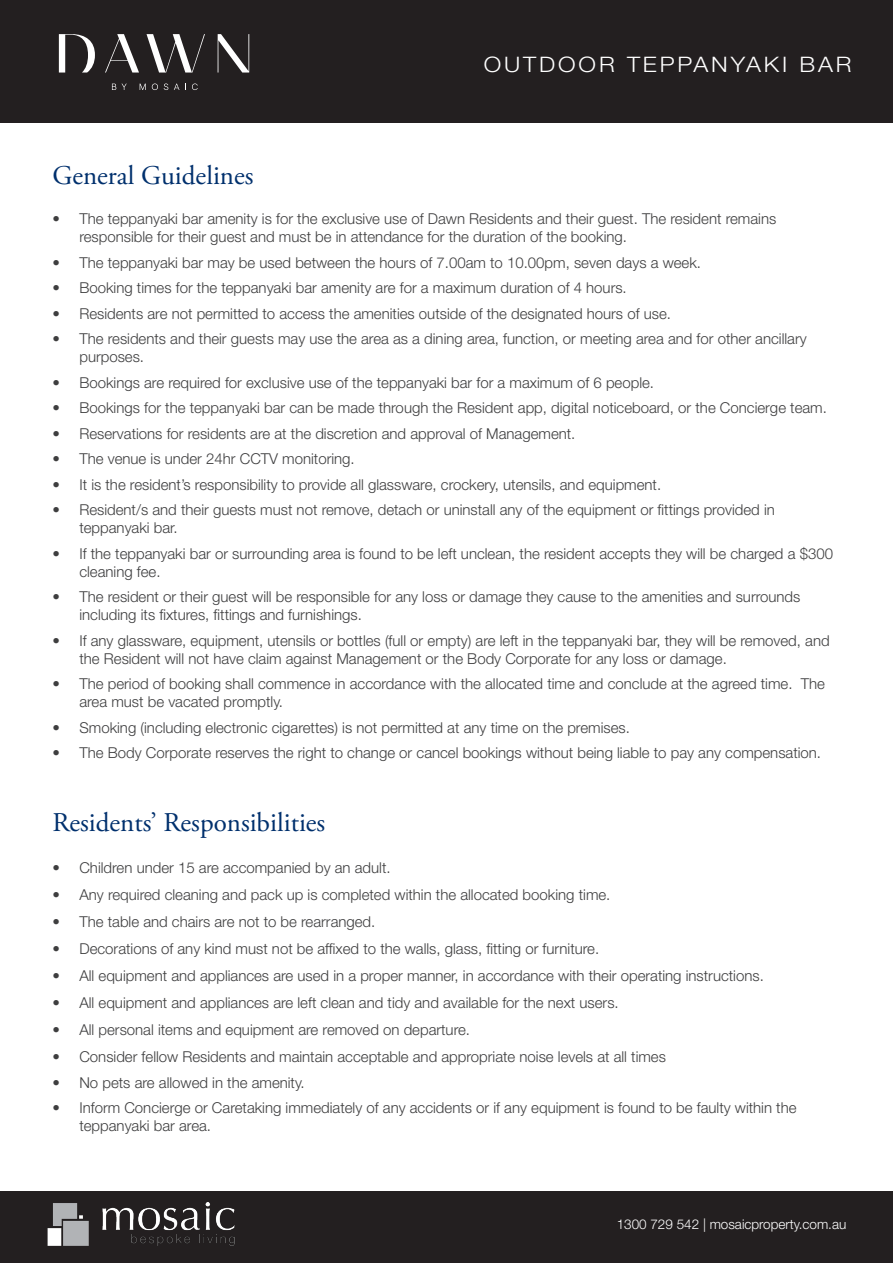
<style>
.page{position:relative;width:893px;height:1263px;background:#fff}
.page>*{position:absolute;margin:0;border:0;box-sizing:border-box;transform-origin:0 0}
.t1{font:27px "Adobe Garamond Pro";color:#00306d}
.t2{font:300 21.3px "Helvetica Neue LT Std";letter-spacing:.12em;color:#fff;scale:1.11 1}
.t3{font:300 15px/18px "Helvetica Neue LT Std";color:#3e3e3f}
.t4{font:300 13.5px "Helvetica Neue LT Std";color:#fff}
</style>
<div class="page">
<div style="left:0;top:1191px;width:893px;height:72px;background:#231f20"></div>
<img style="left:47px;top:1202px;width:188px;height:44px">
<div style="left:0;top:0;width:893px;height:123px;background:#231f20"></div>
<svg style="left:59px;top:34px;width:36px;height:39px"></svg>
<svg style="left:105px;top:34px;width:34px;height:39px"></svg>
<svg style="left:147px;top:34px;width:58px;height:39px"></svg>
<svg style="left:218px;top:34px;width:31px;height:39px"></svg>
<svg style="left:112px;top:84px;width:4px;height:6px"></svg>
<svg style="left:122px;top:84px;width:5px;height:6px"></svg>
<svg style="left:140px;top:84px;width:6px;height:6px"></svg>
<svg style="left:152px;top:84px;width:6px;height:6px"></svg>
<svg style="left:164px;top:84px;width:4px;height:6px"></svg>
<svg style="left:174px;top:84px;width:5px;height:6px"></svg>
<svg style="left:192px;top:84px;width:6px;height:6px"></svg>
<p class="t2" style="left:484px;top:51px;width:333px">OUTDOOR TEPPANYAKI BAR</p>
<p class="t1" style="left:52px;top:159px;width:203px">General Guidelines</p>
<p class="t3" style="left:79px;top:209px;width:698px;text-indent:-27px">• The teppanyaki bar amenity is for the exclusive use of Dawn Residents and their guest. The resident remains responsible for their guest and must be in attendance for the duration of the booking.</p>
<p class="t3" style="left:52px;top:253px;width:650px">• The teppanyaki bar may be used between the hours of 7.00am to 10.00pm, seven days a week.</p>
<p class="t3" style="left:52px;top:278px;width:576px">• Booking times for the teppanyaki bar amenity are for a maximum duration of 4 hours.</p>
<p class="t3" style="left:52px;top:304px;width:620px">• Residents are not permitted to access the amenities outside of the designated hours of use.</p>
<p class="t3" style="left:79px;top:329px;width:729px;text-indent:-27px">• The residents and their guests may use the area as a dining area, function, or meeting area and for other ancillary purposes.</p>
<p class="t3" style="left:52px;top:373px;width:603px">• Bookings are required for exclusive use of the teppanyaki bar for a maximum of 6 people.</p>
<p class="t3" style="left:52px;top:398px;width:776px">• Bookings for the teppanyaki bar can be made through the Resident app, digital noticeboard, or the Concierge team.</p>
<p class="t3" style="left:52px;top:424px;width:524px">• Reservations for residents are at the discretion and approval of Management.</p>
<p class="t3" style="left:52px;top:449px;width:304px">• The venue is under 24hr CCTV monitoring.</p>
<p class="t3" style="left:52px;top:475px;width:610px">• It is the resident’s responsibility to provide all glassware, crockery, utensils, and equipment.</p>
<p class="t3" style="left:79px;top:500px;width:697px;text-indent:-27px">• Resident/s and their guests must not remove, detach or uninstall any of the equipment or fittings provided in teppanyaki bar.</p>
<p class="t3" style="left:79px;top:544px;width:755px;text-indent:-27px">• If the teppanyaki bar or surrounding area is found to be left unclean, the resident accepts they will be charged a $300 cleaning fee.</p>
<p class="t3" style="left:79px;top:587px;width:722px;text-indent:-27px">• The resident or their guest will be responsible for any loss or damage they cause to the amenities and surrounds including its fixtures, fittings and furnishings.</p>
<p class="t3" style="left:79px;top:631px;width:752px;text-indent:-27px">• If any glassware, equipment, utensils or bottles (full or empty) are left in the teppanyaki bar, they will be removed, and the Resident will not have claim against Management or the Body Corporate for any loss or damage.</p>
<p class="t3" style="left:79px;top:674px;width:747px;text-indent:-27px">• The period of booking shall commence in accordance with the allocated time and conclude at the agreed time. The area must be vacated promptly.</p>
<p class="t3" style="left:52px;top:718px;width:579px">• Smoking (including electronic cigarettes) is not permitted at any time on the premises.</p>
<p class="t3" style="left:52px;top:743px;width:770px">• The Body Corporate reserves the right to change or cancel bookings without being liable to pay any compensation.</p>
<p class="t1" style="left:52px;top:806px;width:274px">Residents’ Responsibilities</p>
<p class="t3" style="left:52px;top:859px;width:340px">• Children under 15 are accompanied by an adult.</p>
<p class="t3" style="left:52px;top:886px;width:559px">• Any required cleaning and pack up is completed within the allocated booking time.</p>
<p class="t3" style="left:52px;top:913px;width:324px">• The table and chairs are not to be rearranged.</p>
<p class="t3" style="left:52px;top:940px;width:548px">• Decorations of any kind must not be affixed to the walls, glass, fitting or furniture.</p>
<p class="t3" style="left:52px;top:967px;width:713px">• All equipment and appliances are used in a proper manner, in accordance with their operating instructions.</p>
<p class="t3" style="left:52px;top:994px;width:568px">• All equipment and appliances are left clean and tidy and available for the next users.</p>
<p class="t3" style="left:52px;top:1021px;width:419px">• All personal items and equipment are removed on departure.</p>
<p class="t3" style="left:52px;top:1048px;width:615px">• Consider fellow Residents and maintain acceptable and appropriate noise levels at all times</p>
<p class="t3" style="left:52px;top:1073px;width:254px">• No pets are allowed in the amenity.</p>
<p class="t3" style="left:79px;top:1099px;width:719px;text-indent:-27px">• Inform Concierge or Caretaking immediately of any accidents or if any equipment is found to be faulty within the teppanyaki bar area.</p>
<p class="t4" style="left:617px;top:1216px;width:231px">1300 729 542 | mosaicproperty.com.au</p>
</div>
